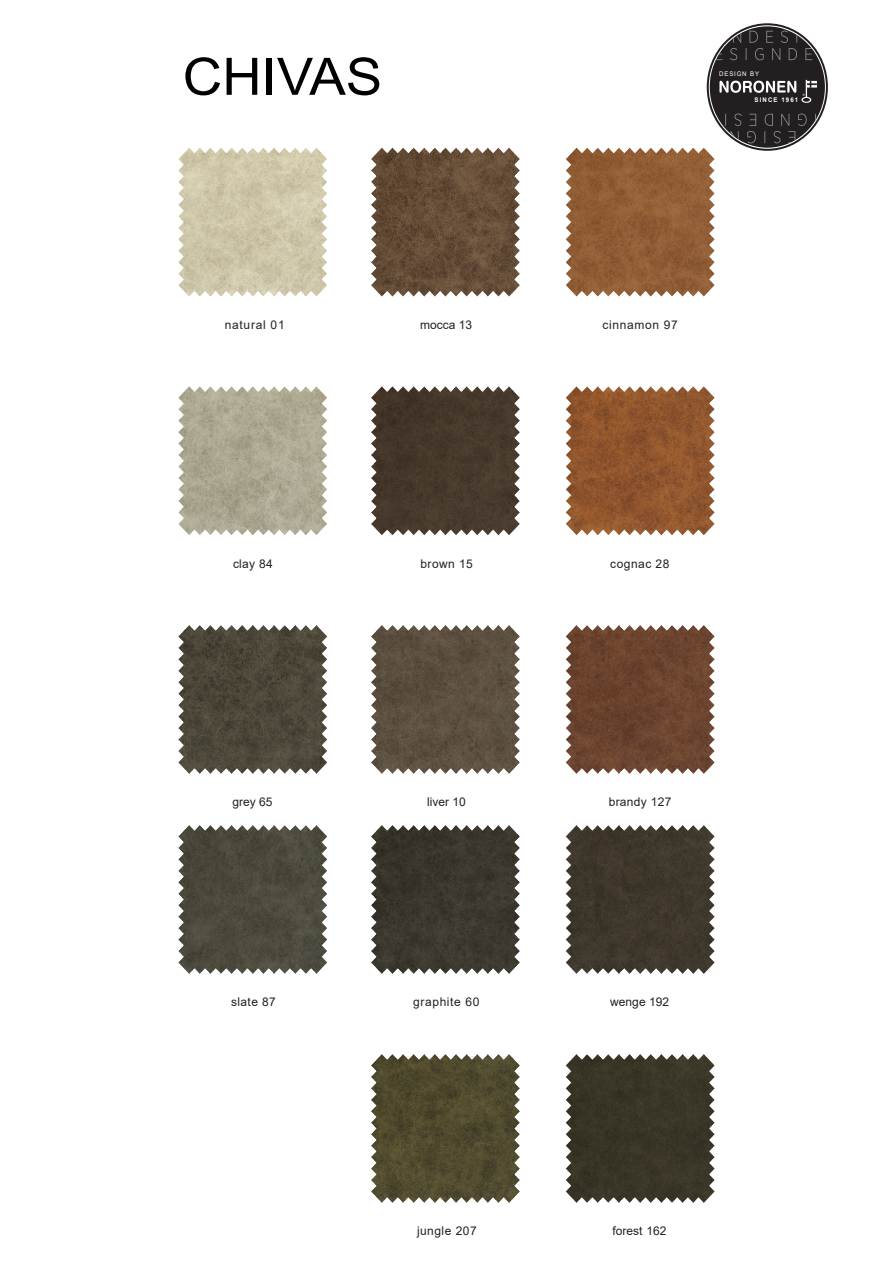
<style>
.page{position:relative;width:893px;height:1263px;background:#fff}
.page>*{position:absolute;margin:0;border:0;box-sizing:border-box;transform-origin:0 0}
.t1{font:51.6px "Arial";color:#000;scale:1.06 1}
.t2{font:12px "Arial";letter-spacing:.035em;color:#231f20}
.t3{font:12px "Arial";color:#231f20}
.t4{font:12px "Arial";letter-spacing:.055em;color:#231f20}
.t5{font:12px "Arial";letter-spacing:.06em;color:#231f20}
.t6{font:700 6.45px "Arial";letter-spacing:.18em;color:#fff;scale:.95 1}
.t7{font:6.45px "Arial";letter-spacing:.135em;color:#fff;scale:.95 1}
</style>
<div class="page">
<img style="left:178px;top:148px;width:149px;height:148px">
<img style="left:566px;top:148px;width:149px;height:148px">
<img style="left:371px;top:148px;width:149px;height:148px">
<img style="left:178px;top:386px;width:149px;height:149px">
<img style="left:566px;top:386px;width:149px;height:149px">
<img style="left:371px;top:386px;width:149px;height:149px">
<img style="left:178px;top:625px;width:149px;height:149px">
<img style="left:566px;top:625px;width:149px;height:149px">
<img style="left:371px;top:625px;width:149px;height:149px">
<svg style="left:707px;top:23px;width:121px;height:128px"></svg>
<div style="left:710px;top:26px;width:115px;height:122px;background:#231f20;border-radius:50%"></div>
<svg style="left:719px;top:80px;width:98px;height:23px"></svg>
<svg style="left:716px;top:31px;width:96px;height:29px"></svg>
<svg style="left:725px;top:114px;width:91px;height:29px"></svg>
<img style="left:178px;top:825px;width:149px;height:149px">
<img style="left:566px;top:825px;width:149px;height:149px">
<img style="left:371px;top:825px;width:149px;height:149px">
<img style="left:566px;top:1054px;width:149px;height:149px">
<img style="left:371px;top:1054px;width:149px;height:149px">
<h1 class="t1" style="left:183px;top:57px;width:190px">CHIVAS</h1>
<p class="t7" style="left:719px;top:72px;width:44px">DESIGN BY</p>
<p class="t6" style="left:755px;top:98px;width:47px">SINCE 1961</p>
<p class="t5" style="left:225px;top:320px;width:61px">natural 01</p>
<p class="t2" style="left:420px;top:320px;width:54px">mocca 13</p>
<p class="t4" style="left:602px;top:320px;width:77px">cinnamon 97</p>
<p class="t2" style="left:233px;top:559px;width:41px">clay 84</p>
<p class="t2" style="left:420px;top:559px;width:54px">brown 15</p>
<p class="t2" style="left:610px;top:559px;width:61px">cognac 28</p>
<p class="t2" style="left:232px;top:797px;width:42px">grey 65</p>
<p class="t2" style="left:427px;top:797px;width:40px">liver 10</p>
<p class="t2" style="left:609px;top:797px;width:64px">brandy 127</p>
<p class="t2" style="left:231px;top:997px;width:46px">slate 87</p>
<p class="t2" style="left:413px;top:997px;width:68px">graphite 60</p>
<p class="t3" style="left:610px;top:997px;width:60px">wenge 192</p>
<p class="t2" style="left:417px;top:1226px;width:61px">jungle 207</p>
<p class="t3" style="left:612px;top:1226px;width:56px">forest 162</p>
</div>
